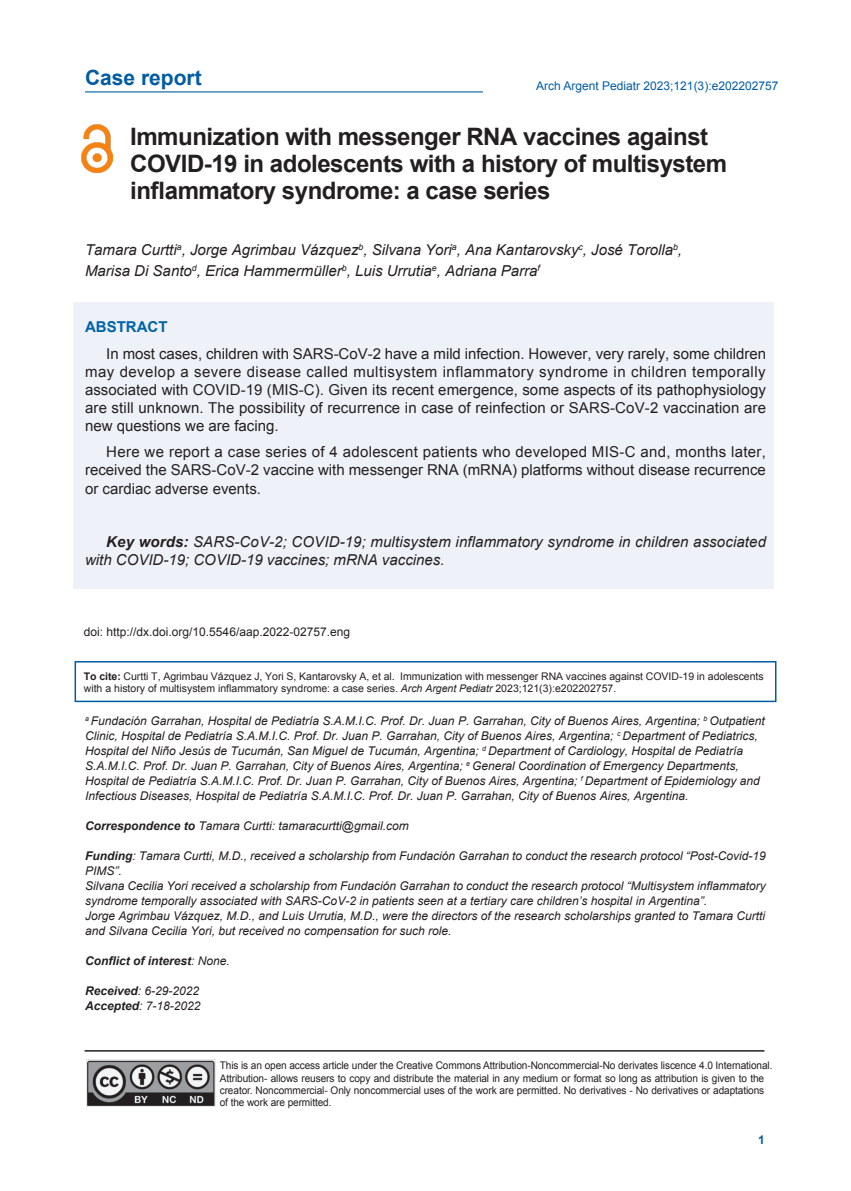
<style>
.page{position:relative;width:851px;height:1191px;background:#fff}
.page>*{position:absolute;margin:0;border:0;box-sizing:border-box;transform-origin:0 0}
._1_Título_Artículo_x{font:700 24px/27px "Arial";letter-spacing:-.02em;color:#231f20}
.t1{font:700 21px "Arial";color:#015ca3}
._0_Texto_x10{font:15px/18px "Arial";color:#231f20;text-align:justify}
._2_Autores_x10{font:italic 15px/21px "Arial";color:#231f20}
._0_Texto_x10-2{font:italic 15px/18px "Arial";letter-spacing:.01em;color:#231f20}
._4_Resúmen_x10{font:700 15px "Arial";color:#0064a6}
._3_Pie_x8_sin_tab{font:italic 12px/15px "Arial";color:#231f20}
._3_Pie_x8_sin_tab-2{font:12px "Arial";color:#231f20}
.t2{font:12px "Arial";color:#015ca3}
._3_Pie_x8_sin_tab-3{font:italic 700 12px "Arial";color:#231f20}
.t3{font:700 12px "Arial";color:#015ca3}
._3_Pie_x8_sin_tab-4{font:10.5px/12px "Arial";letter-spacing:-.01em;color:#231f20;scale:.96 1}
._3_Pie_x8_sin_tab-5{font:10.5px/12.6px "Arial";letter-spacing:-.01em;color:#231f20}
.s1{font-style:inherit}
.s2{font-weight:700}
.s3{font-style:italic}
.s4{font-weight:400}
</style>
<div class="page">
<hr style="left:85px;top:91px;width:398px;height:1px;background:#015ca3">
<div style="left:73px;top:302px;width:700px;height:286px;background:#eef2f8"></div>
<div style="left:74px;top:661px;width:702px;height:41px;border:2px solid #015ca3"></div>
<img style="left:82px;top:124px;width:30px;height:48px">
<img style="left:86px;top:1059px;width:129px;height:48px">
<hr style="left:85px;top:1050px;width:679px;height:1px;background:#231f20">
<h2 class="t1" style="left:85px;top:63px;width:118px">Case report</h2>
<p class="t2" style="left:536px;top:78px;width:244px">Arch Argent Pediatr 202<span class="s1">3</span>;<span class="s1">121</span>(<span class="s1">3):</span>e202202757</p>
<p class="_1_Título_Artículo_x" style="left:130px;top:124px;width:598px">Immunization with messenger RNA vaccines against<br>COVID-19 in adolescents with a history of multisystem inflammatory syndrome: a case series</p>
<p class="_2_Autores_x10" style="left:85px;top:239px;width:598px">Tamara Curtti<sup>a</sup>, Jorge Agrimbau Vázquez<sup>b</sup>, Silvana Yori<sup>a</sup>, Ana Kantarovsky<sup>c</sup>, José Torolla<sup>b</sup>,<br>Marisa Di Santo<sup>d</sup>, Erica Hammermüller<sup>b</sup>, Luis Urrutia<sup>e</sup>, Adriana Parra<sup>f</sup></p>
<p class="_4_Resúmen_x10" style="left:85px;top:317px;width:84px">ABSTRACT</p>
<p class="_0_Texto_x10" style="left:85px;top:345px;width:682px;text-indent:21px">In most cases, children with SARS-CoV-2 have a mild infection. However, very rarely, some children may develop a severe disease called multisystem inflammatory syndrome in children temporally associated with COVID-19 (MIS-C). Given its recent emergence, some aspects of its pathophysiology are still unknown. The possibility of recurrence in case of reinfection or SARS-CoV-2 vaccination are new questions we are facing.</p>
<p class="_0_Texto_x10" style="left:85px;top:443px;width:682px;text-indent:21px">Here we report a case series of 4 adolescent patients who developed MIS-C and, months later, received the SARS-CoV-2 vaccine with messenger RNA (mRNA) platforms without disease recurrence or cardiac adverse events.</p>
<p class="_0_Texto_x10-2" style="left:85px;top:532px;width:682px;text-indent:21px"><span class="s2">Key words:</span> SARS-CoV-2; COVID-19; multisystem inflammatory syndrome in children associated with COVID-19; COVID-19 vaccines; mRNA vaccines.</p>
<p class="_3_Pie_x8_sin_tab-2" style="left:84px;top:623px;width:268px">doi: http://dx.doi.org/10.5546/aap.2022-02757.eng</p>
<p class="_3_Pie_x8_sin_tab-5" style="left:84px;top:670px;width:681px"><span class="s2">To cite:</span> Curtti T, Agrimbau Vázquez J, Yori S, Kantarovsky A, et al. Immunization with messenger RNA vaccines against COVID-19 in adolescents with a history of multisystem inflammatory syndrome: a case series. <span class="s3">Arch Argent Pediatr</span> 202<span class="s1">3</span>;<span class="s1">121(3):</span>e202202757.</p>
<p class="_3_Pie_x8_sin_tab" style="left:85px;top:713px;width:681px"><sup>a</sup> Fundación Garrahan, Hospital de Pediatría S.A.M.I.C. Prof. Dr. Juan P. Garrahan, City of Buenos Aires, Argentina; <sup>b</sup> Outpatient Clinic, Hospital de Pediatría S.A.M.I.C. Prof. Dr. Juan P. Garrahan, City of Buenos Aires, Argentina; <sup>c</sup> Department of Pediatrics, Hospital del Niño Jesús de Tucumán, San Miguel de Tucumán, Argentina; <sup>d</sup> Department of Cardiology, Hospital de Pediatría S.A.M.I.C. Prof. Dr. Juan P. Garrahan, City of Buenos Aires, Argentina; <sup>e</sup> General Coordination of Emergency Departments, Hospital de Pediatría S.A.M.I.C. Prof. Dr. Juan P. Garrahan, City of Buenos Aires, Argentina; <sup>f</sup> Department of Epidemiology and Infectious Diseases, Hospital de Pediatría S.A.M.I.C. Prof. Dr. Juan P. Garrahan, City of Buenos Aires, Argentina.</p>
<p class="_3_Pie_x8_sin_tab" style="left:85px;top:818px;width:325px"><span class="s2">Correspondence to</span> Tamara Curtti: tamaracurtti@gmail.com</p>
<p class="_3_Pie_x8_sin_tab" style="left:85px;top:848px;width:682px"><span class="s2">Funding</span>: Tamara Curtti, M.D., received a scholarship from Fundación Garrahan to conduct the research protocol “Post-Covid-19<br>PIMS”.</p>
<p class="_3_Pie_x8_sin_tab" style="left:85px;top:878px;width:682px">Silvana Cecilia Yori received a scholarship from Fundación Garrahan to conduct the research protocol “Multisystem inflammatory syndrome temporally associated with SARS-CoV-2 in patients seen at a tertiary care children’s hospital in Argentina”.</p>
<p class="_3_Pie_x8_sin_tab" style="left:85px;top:908px;width:681px">Jorge Agrimbau Vázquez, M.D., and Luis Urrutia, M.D., were the directors of the research scholarships granted to Tamara Curtti and Silvana Cecilia Yori, but received no compensation for such role.</p>
<p class="_3_Pie_x8_sin_tab-3" style="left:85px;top:953px;width:146px">Conflict of interest<span class="s4">: None.</span></p>
<p class="_3_Pie_x8_sin_tab" style="left:85px;top:983px;width:116px"><span class="s2">Received</span>: 6-29-2022</p>
<p class="_3_Pie_x8_sin_tab" style="left:85px;top:998px;width:117px"><span class="s2">Accepted</span>: 7-18-2022</p>
<p class="_3_Pie_x8_sin_tab-4" style="left:220px;top:1060px;width:577px">This is an open access article under the Creative Commons Attribution-Nonco<span class="s1">m</span>mercial-No derivates liscence 4.0 International.<br>Attribution- allows reusers to copy and distribute the material in any medium or format so long as attribution is given to the creator. Noncommercial- Only noncommercial uses of the work are permitted. No derivatives - No derivatives or adaptations of the work are permitted.</p>
<p class="t3" style="left:758px;top:1131px;width:8px">1</p>
</div>
